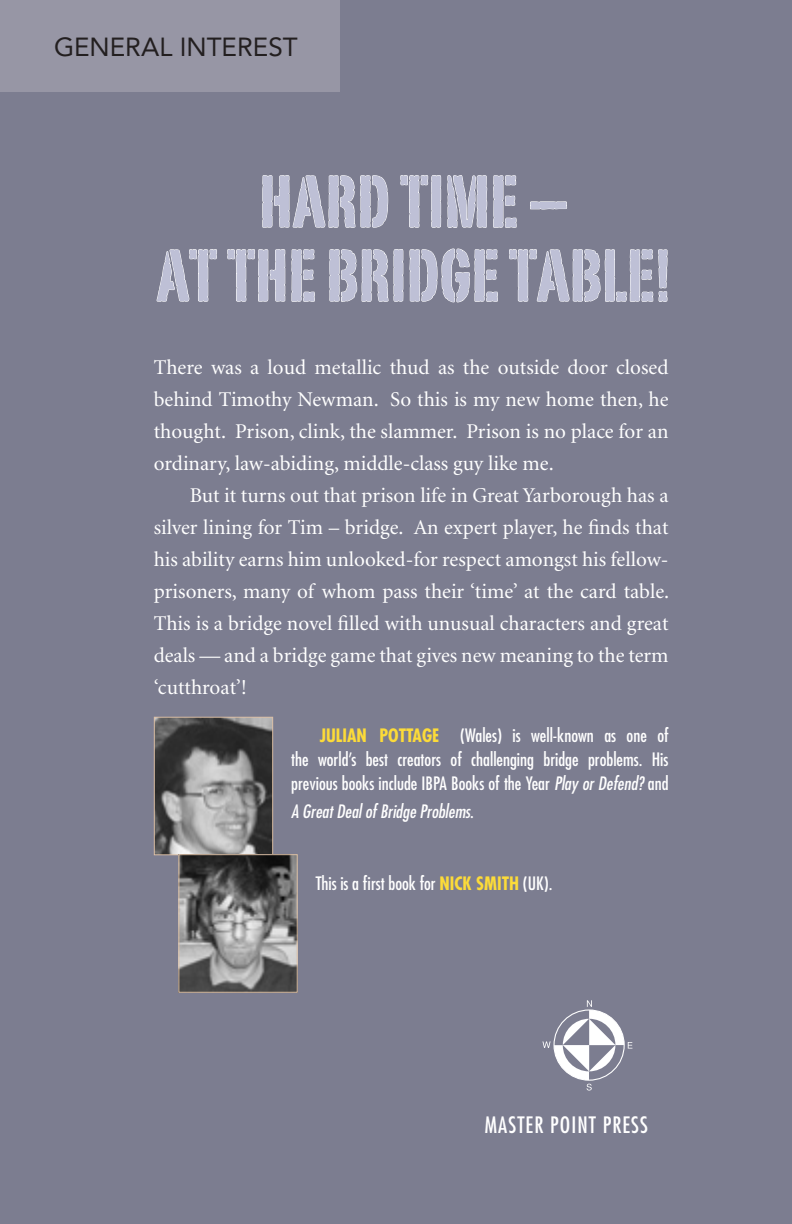
<style>
.page{position:relative;width:792px;height:1224px;background:#7c7d90}
.page>*{position:absolute;margin:0;border:0;box-sizing:border-box;transform-origin:0 0}
.t1{font:72px/74px "Portago ITCTT";letter-spacing:.01em;color:#bec0d6;text-align:center}
.t2{font:26px "Avenir";color:#231f20}
.t3{font:condensed 22px "Futura";letter-spacing:.05em;color:#fff}
.t4{font:21px/32px "Minion";color:#fff;text-align:justify}
.t5{font:condensed 18px/24px "Futura";color:#fff;text-align:justify}
.t6{font:italic condensed 18px "Futura";color:#fff}
.s1{font-weight:700;color:#fcdb39}
.s2{font-style:italic}
.s3{font-style:normal}
</style>
<div class="page">
<div style="left:0;top:0;width:339px;height:91px;background:#9796a5"></div>
<svg style="left:262px;top:175px;width:127px;height:53px"></svg>
<svg style="left:400px;top:175px;width:117px;height:53px"></svg>
<svg style="left:530px;top:201px;width:37px;height:9px"></svg>
<svg style="left:156px;top:249px;width:61px;height:53px"></svg>
<svg style="left:227px;top:249px;width:88px;height:53px"></svg>
<svg style="left:329px;top:248px;width:169px;height:55px"></svg>
<svg style="left:509px;top:249px;width:159px;height:53px"></svg>
<svg style="left:542px;top:1000px;width:90px;height:91px"></svg>
<div style="left:553px;top:1009px;width:72px;height:72px;border:1px solid #fff;border-radius:50%"></div>
<img style="left:156px;top:719px;width:115px;height:134px">
<div style="left:154px;top:717px;width:119px;height:138px;border:1px solid #dabea5"></div>
<img style="left:180px;top:856px;width:116px;height:135px">
<div style="left:178px;top:854px;width:120px;height:139px;border:1px solid #dabea5"></div>
<p class="t2" style="left:54px;top:32px;width:245px">GENERAL INTEREST</p>
<p class="t1" style="left:157px;top:163px;width:516px">HARD TIME –<br>AT THE BRIDGE TABLE!</p>
<p class="t4" style="left:154px;top:353px;width:516px">There was a loud metallic thud as the outside door closed behind Timothy Newman. So this is my new home then, he thought. Prison, clink, the slammer. Prison is no place for an ordinary, law-abiding, middle-class guy like me.</p>
<p class="t4" style="left:154px;top:481px;width:517px;text-indent:36px">But it turns out that prison life in Great Yarborough has a silver lining for Tim – bridge. An expert player, he finds that his ability earns him unlooked-for respect amongst his fellow&shy;prisoners, many of whom pass their ‘time’ at the card table.<br>This is a bridge novel filled with unusual characters and great deals — and a bridge game that gives new meaning to the term ‘cutthroat’!</p>
<p class="t5" style="left:291px;top:723px;width:379px;text-indent:29px"><span class="s1">JULIAN POTTAGE</span> (Wales) is well-known as one of the world’s best creators of challenging bridge problems. His previous books include IBPA Books of the Year <span class="s2">Play or Defend?</span> and</p>
<p class="t6" style="left:291px;top:800px;width:184px">A Great Deal of Bridge Problems<span class="s3">.</span></p>
<p class="t5" style="left:316px;top:871px;width:238px">This is a first book for <span class="s1">NICK SMITH</span> (UK).</p>
<p class="t3" style="left:485px;top:1112px;width:165px">MASTER POINT PRESS</p>
</div>
